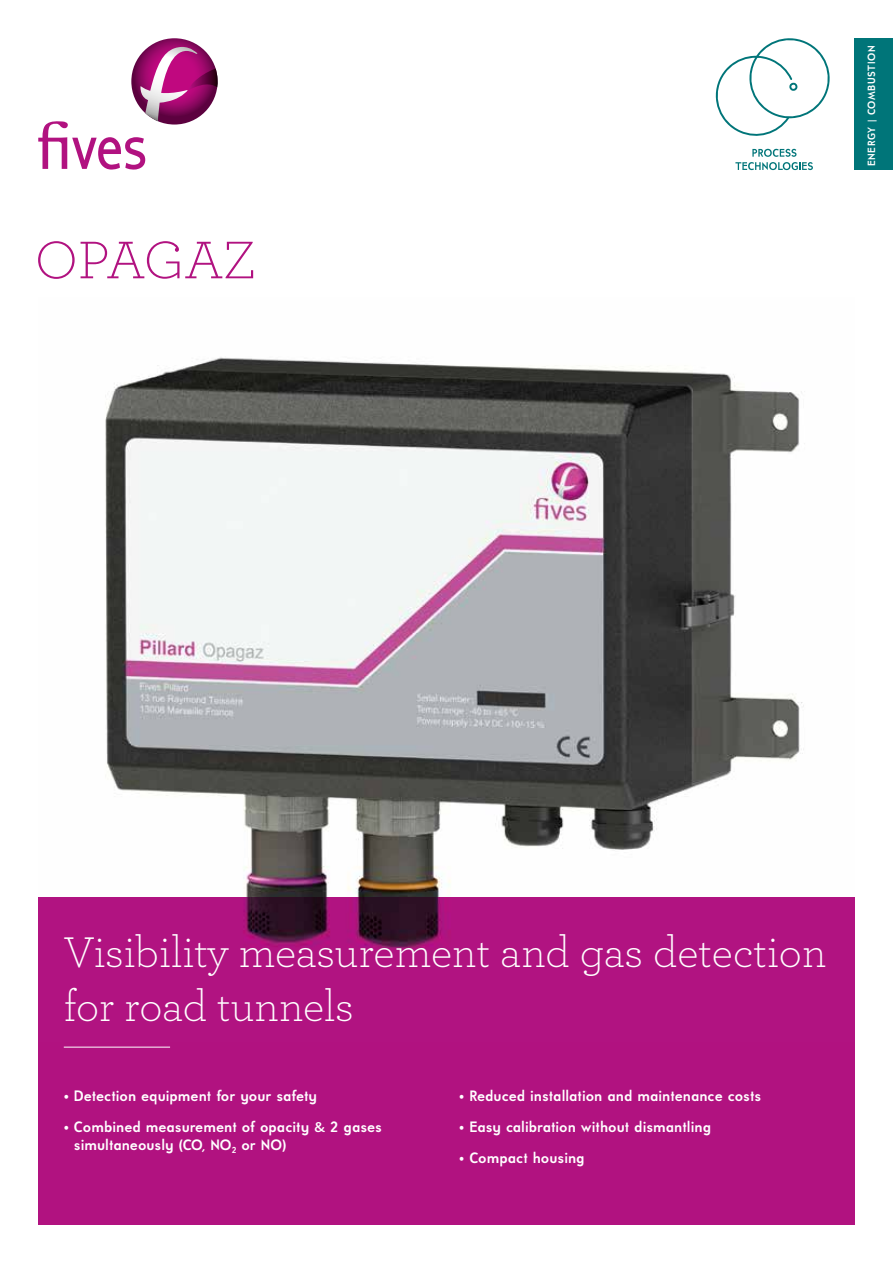
<style>
.page{position:relative;width:893px;height:1263px;background:#fff}
.page>*{position:absolute;margin:0;border:0;box-sizing:border-box;transform-origin:0 0}
.t1{font:300 55.5px "Archer";color:#b11280}
.t2{font:300 45px/54px "Archer";color:#fff}
.t3{font:700 15px/18px "Universalis ADF Std";color:#fff}
.t4{font:700 10.5px "Universalis ADF Std";letter-spacing:.06em;color:#fff}
.s1{font-weight:400}
.s2{font-family:"Bliss";font-weight:500}
</style>
<div class="page">
<div style="left:38px;top:897px;width:817px;height:328px;background:#b11280"></div>
<img style="left:105px;top:357px;width:699px;height:540px">
<img style="left:244px;top:897px;width:197px;height:51px">
<div style="left:855px;top:38px;width:38px;height:132px;background:#007579"></div>
<hr style="left:64px;top:1047px;width:106px;height:1px;background:#fff">
<svg style="left:735px;top:149px;width:78px;height:21px"></svg>
<svg style="left:715px;top:38px;width:115px;height:98px"></svg>
<svg style="left:131px;top:38px;width:87px;height:87px"></svg>
<svg style="left:38px;top:47px;width:180px;height:123px"></svg>
<h1 class="t1" style="left:35px;top:223px;width:222px">OPAGAZ</h1>
<p class="t4" style="left:865px;top:166px;width:122px;rotate:-90deg">ENERGY | COMBUSTION</p>
<h2 class="t2" style="left:64px;top:923px;width:764px">Visibility measurement and gas detection for road tunnels</h2>
<p class="t3" style="left:64px;top:1087px;width:255px"><span class="s1">•</span> Detection equipment for your safety</p>
<p class="t3" style="left:74px;top:1117px;width:310px;text-indent:-10px"><span class="s1">•</span> Combined measurement of opacity <span class="s2">&amp;</span> 2 gases simultaneously (CO, NO<sub>2</sub> or NO)</p>
<p class="t3" style="left:459px;top:1087px;width:303px">• Reduced installation and maintenance costs</p>
<p class="t3" style="left:459px;top:1117px;width:253px">• Easy calibration without dismantling</p>
<p class="t3" style="left:459px;top:1148px;width:127px">• Compact housing</p>
</div>
